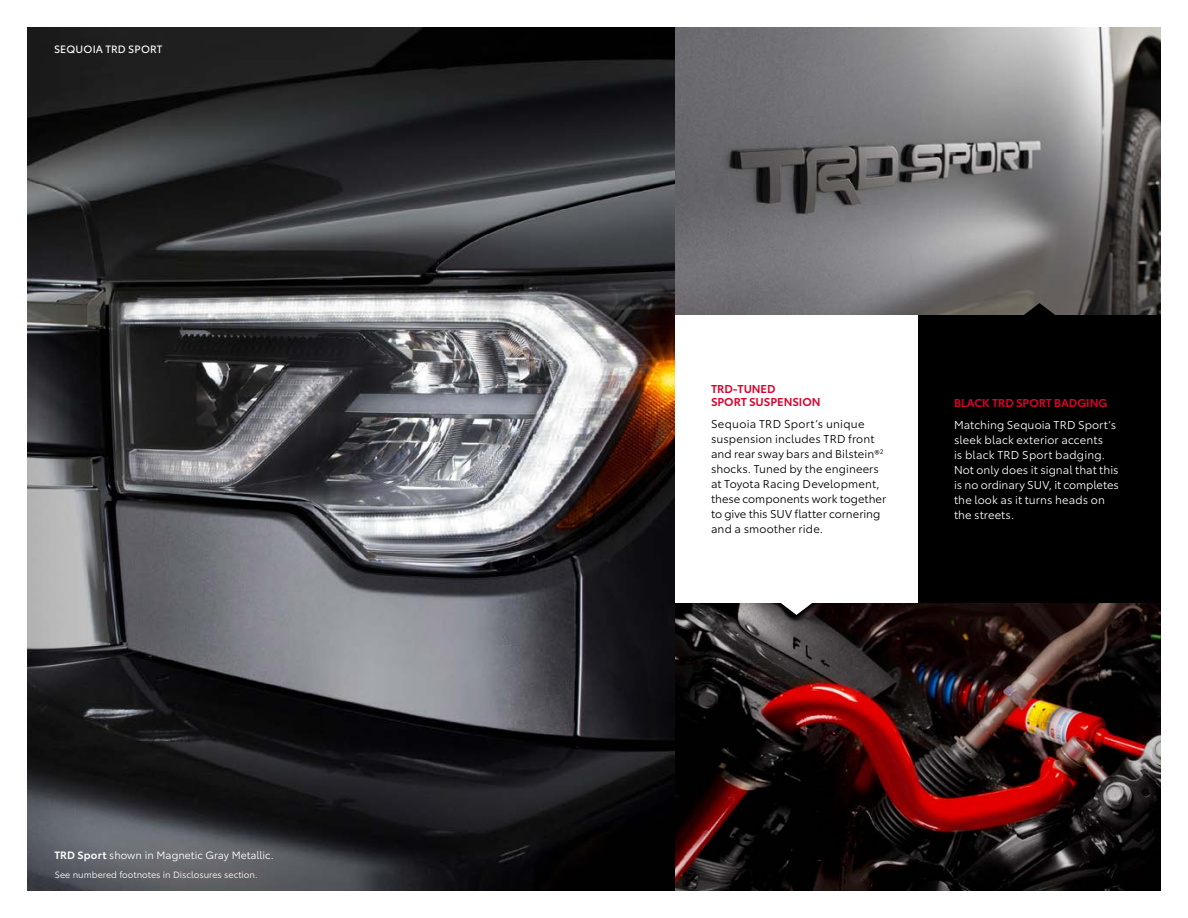
<style>
.page{position:relative;width:1188px;height:918px;background:#fff}
.page>*{position:absolute;margin:0;border:0;box-sizing:border-box;transform-origin:0 0}
.t1{font:11.25px/15px "Toyota Type";letter-spacing:.005em;color:#000}
.t2{font:11.25px/15px "Toyota Type";letter-spacing:.01em;color:#fff}
.t3{font:600 11.25px/12.8px "Toyota Type";letter-spacing:-.005em;color:#dc002e}
.t4{font:10.5px "Toyota Type";color:#fff}
.t5{font:10.5px "Toyota Type";letter-spacing:.015em;color:#fff}
.t6{font:9px "Toyota Type";color:#fff}
.s1{font-weight:600}
</style>
<div class="page">
<img style="left:675px;top:27px;width:486px;height:288px">
<img style="left:675px;top:603px;width:486px;height:288px">
<img style="left:27px;top:27px;width:648px;height:864px">
<svg style="left:780px;top:603px;width:33px;height:12px"></svg>
<div style="left:918px;top:315px;width:243px;height:288px;background:#000"></div>
<svg style="left:1023px;top:303px;width:33px;height:12px"></svg>
<p class="t5" style="left:54px;top:41px;width:110px">SEQUOIA TRD SPORT</p>
<p class="t4" style="left:54px;top:848px;width:221px"><span class="s1">TRD Sport</span> shown in Magnetic Gray Metallic.</p>
<p class="t6" style="left:55px;top:868px;width:204px">See numbered footnotes in Disclosures section.</p>
<p class="t3" style="left:711px;top:382px;width:111px">TRD-TUNED<br>SPORT SUSPENSION</p>
<p class="t1" style="left:711px;top:416px;width:177px">Sequoia TRD Sport’s unique suspension includes TRD front and rear sway bars and Bilstein®<sup>2 </sup>shocks. Tuned by the engineers at Toyota Racing Development, these components work together to give this SUV flatter cornering and a smoother ride.</p>
<p class="t3" style="left:954px;top:396px;width:155px">BLACK TRD SPORT BADGING</p>
<p class="t2" style="left:954px;top:417px;width:166px">Matching Sequoia TRD Sport’s sleek black exterior accents<br>is black TRD Sport badging.<br>Not only does it signal that this is no ordinary SUV, it completes the look as it turns heads on the streets.</p>
</div>
